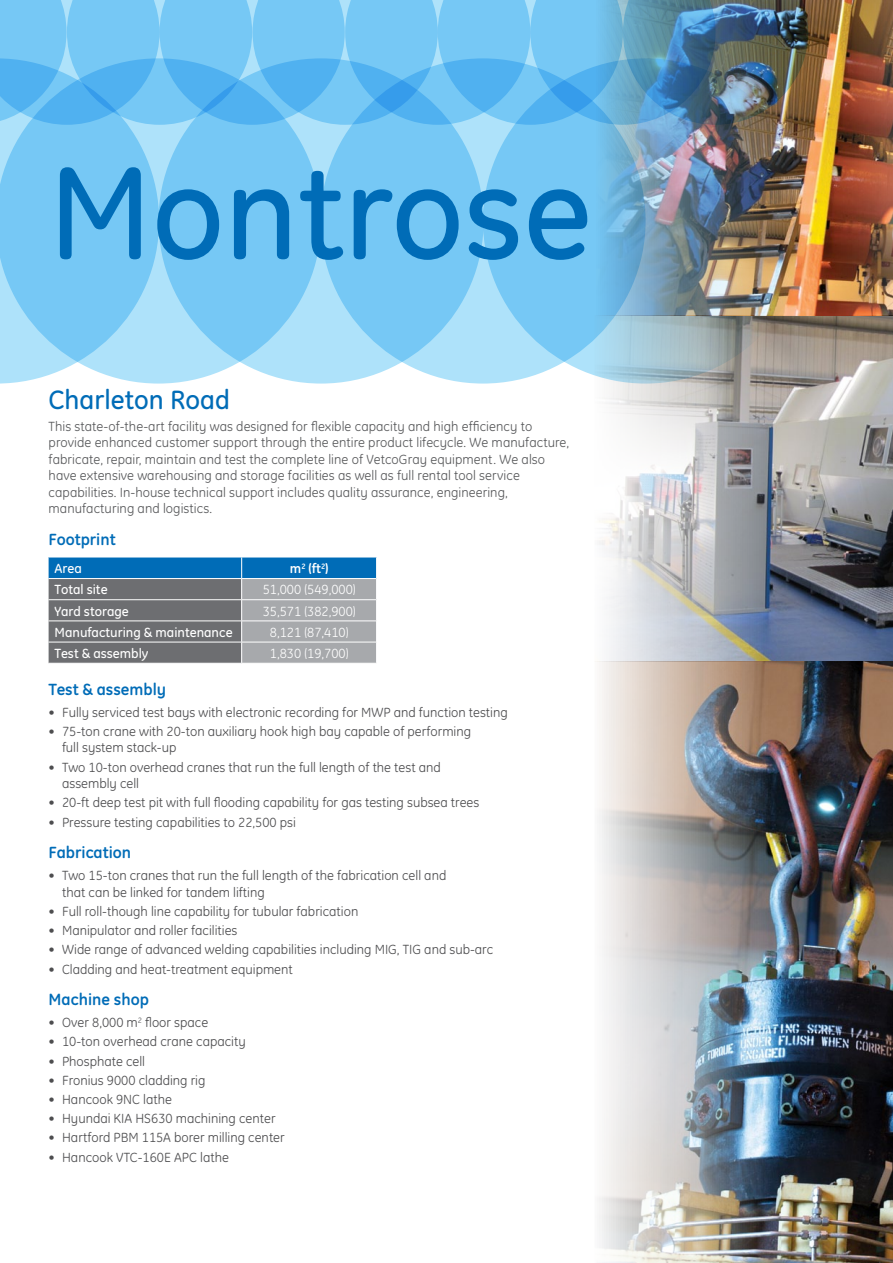
<style>
.page{position:relative;width:893px;height:1263px;background:#fff}
.page>*{position:absolute;margin:0;border:0;box-sizing:border-box;transform-origin:0 0}
.t1{font:500 133.05px "GE Inspira";color:#006cb7}
.t2{font:500 27px "GE Inspira";color:#006cb7}
.t3{font:700 16.5px "GE Inspira";color:#006cb7}
.t4{font:13.5px/16.5px "GE Inspira";color:#4d4d4f}
.t5{font:13.5px/16.5px "GE Inspira";letter-spacing:.005em;color:#58595b}
.t6{font:500 13.5px "GE Inspira";color:#fff}
.t7{font:13.5px "GE Inspira";color:#fff}
.t8{font:700 13.5px "GE Inspira";color:#fff}
</style>
<div class="page">
<div style="left:158px;top:58px;width:326px;height:326px;background:#aee2fa;border-radius:50%"></div>
<svg style="left:0;top:125px;width:321px;height:259px;background:#88d0f6"></svg>
<svg style="left:320px;top:58px;width:326px;height:326px;background:#85cef6"></svg>
<div style="left:483px;top:58px;width:325px;height:326px;background:#76c8f5;border-radius:50%"></div>
<img style="left:594px;top:0;width:299px;height:661px">
<img style="left:595px;top:661px;width:298px;height:602px">
<img style="left:0;top:0;width:808px;height:125px">
<svg style="left:49px;top:557px;width:327px;height:106px;background:#718697"></svg>
<h1 class="t1" style="left:49px;top:137px;width:545px">Montrose</h1>
<h2 class="t2" style="left:49px;top:384px;width:183px">Charleton Road</h2>
<p class="t5" style="left:49px;top:418px;width:522px">This state-of-the-art facility was designed for flexible capacity and high efficiency to provide enhanced customer support through the entire product lifecycle. We manufacture, fabricate, repair, maintain and test the complete line of VetcoGray equipment. We also have extensive warehousing and storage facilities as well as full rental tool service capabilities. In-house technical support includes quality assurance, engineering, manufacturing and logistics.</p>
<p class="t3" style="left:49px;top:529px;width:69px">Footprint</p>
<p class="t6" style="left:55px;top:560px;width:29px">Area</p>
<p class="t8" style="left:290px;top:560px;width:40px">m<sup>2</sup> (ft<sup>2</sup>)</p>
<p class="t6" style="left:55px;top:582px;width:55px">Total site</p>
<p class="t7" style="left:263px;top:582px;width:94px">51,000 (549,000)</p>
<p class="t6" style="left:55px;top:603px;width:76px">Yard storage</p>
<p class="t7" style="left:263px;top:603px;width:94px">35,571 (382,900)</p>
<p class="t6" style="left:55px;top:624px;width:179px">Manufacturing &amp; maintenance</p>
<p class="t7" style="left:270px;top:624px;width:80px">8,121 (87,410)</p>
<p class="t6" style="left:55px;top:645px;width:95px">Test &amp; assembly</p>
<p class="t7" style="left:270px;top:645px;width:80px">1,830 (19,700)</p>
<p class="t3" style="left:49px;top:678px;width:119px">Test &amp; assembly</p>
<p class="t4" style="left:49px;top:704px;width:461px">• Fully serviced test bays with electronic recording for MWP and function testing</p>
<p class="t4" style="left:62px;top:723px;width:411px;text-indent:-14px">• 75-ton crane with 20-ton auxiliary hook high bay capable of performing full system stack-up</p>
<p class="t4" style="left:62px;top:759px;width:380px;text-indent:-14px">• Two 10-ton overhead cranes that run the full length of the test and assembly cell</p>
<p class="t4" style="left:49px;top:794px;width:432px">• 20-ft deep test pit with full flooding capability for gas testing subsea trees</p>
<p class="t4" style="left:49px;top:814px;width:249px">• Pressure testing capabilities to 22,500 psi</p>
<p class="t3" style="left:49px;top:842px;width:84px">Fabrication</p>
<p class="t4" style="left:62px;top:867px;width:386px;text-indent:-14px">• Two 15-ton cranes that run the full length of the fabrication cell and that can be linked for tandem lifting</p>
<p class="t4" style="left:49px;top:903px;width:311px">• Full roll-though line capability for tubular fabrication</p>
<p class="t4" style="left:49px;top:922px;width:190px">• Manipulator and roller facilities</p>
<p class="t4" style="left:49px;top:941px;width:446px">• Wide range of advanced welding capabilities including MIG, TIG and sub-arc</p>
<p class="t4" style="left:49px;top:961px;width:246px">• Cladding and heat-treatment equipment</p>
<p class="t3" style="left:49px;top:989px;width:102px">Machine shop</p>
<p class="t4" style="left:49px;top:1014px;width:161px">• Over 8,000 m<sup>2</sup> floor space</p>
<p class="t4" style="left:49px;top:1033px;width:199px">• 10-ton overhead crane capacity</p>
<p class="t4" style="left:49px;top:1053px;width:98px">• Phosphate cell</p>
<p class="t4" style="left:49px;top:1072px;width:158px">• Fronius 9000 cladding rig</p>
<p class="t4" style="left:49px;top:1091px;width:125px">• Hancook 9NC lathe</p>
<p class="t4" style="left:49px;top:1110px;width:229px">• Hyundai KIA HS630 machining center</p>
<p class="t4" style="left:49px;top:1129px;width:238px">• Hartford PBM 115A borer milling center</p>
<p class="t4" style="left:49px;top:1149px;width:182px">• Hancook VTC-160E APC lathe</p>
</div>
